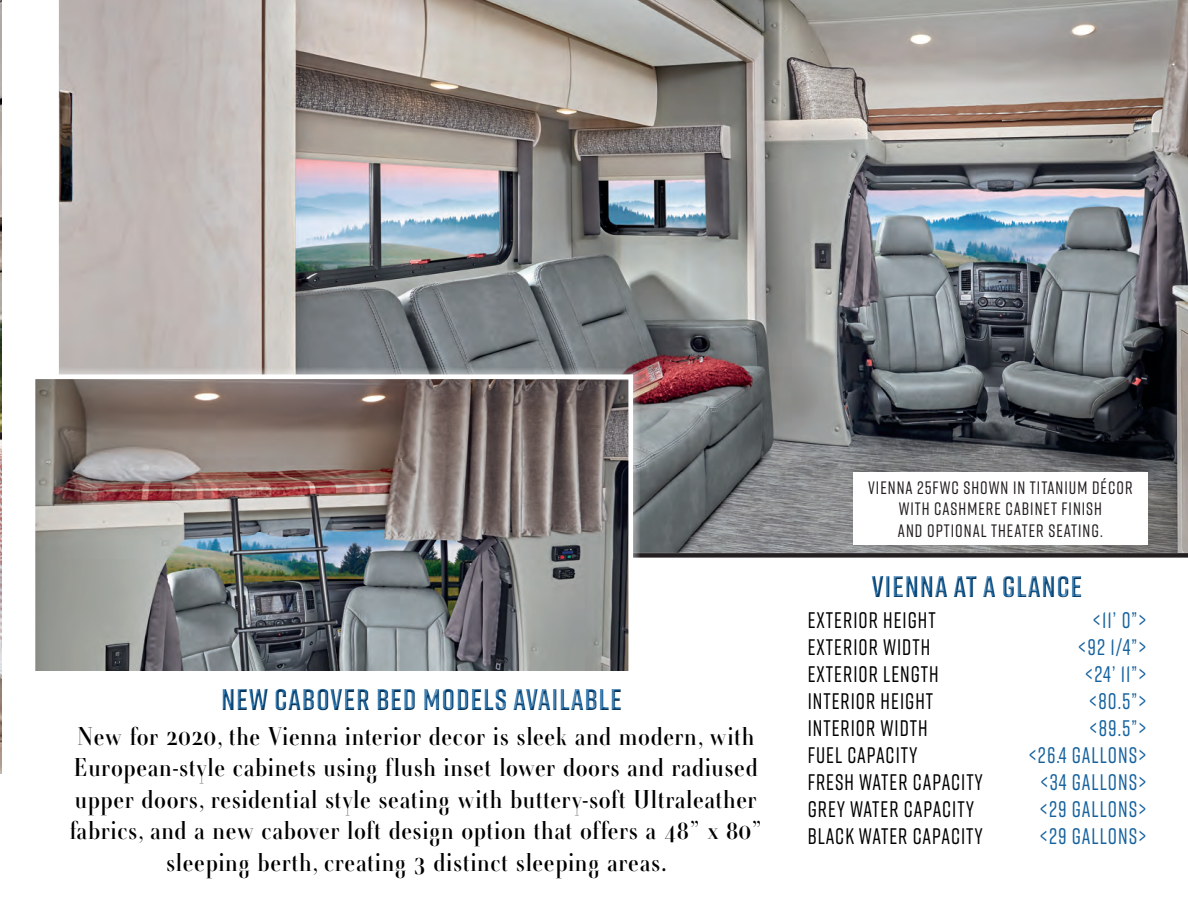
<style>
.page{position:relative;width:1188px;height:918px;background:#fff}
.page>*{position:absolute;margin:0;border:0;box-sizing:border-box;transform-origin:0 0}
.t1{font:700 30px "Rift";letter-spacing:.03em;color:#16629e}
.t2{font:25.5px/31.5px "Retiro Std Regular 24 pt";letter-spacing:.05em;color:#000;scale:.91 1}
.t3{font:500 22.5px "Rift";letter-spacing:.05em;color:#000;scale:.91 1}
.t4{font:500 22.5px "Rift";letter-spacing:.05em;color:#16629e;scale:.91 1}
.t5{font:500 18px/21.6px "Rift";letter-spacing:.06em;color:#231f20;text-align:center;scale:.93 1}
</style>
<div class="page">
<img style="left:0;top:0;width:2px;height:774px">
<div style="left:859px;top:569px;width:235px;height:41px;background:#231f20;opacity:.75"></div>
<img style="left:58px;top:0;width:1130px;height:553px">
<div style="left:853px;top:472px;width:295px;height:72px;background:#fff"></div>
<div style="left:592px;top:553px;width:596px;height:5px;background:#231f20"></div>
<div style="left:24px;top:367px;width:616px;height:342px;background:#fff;opacity:.75"></div>
<img style="left:37px;top:380px;width:590px;height:291px">
<div style="left:31px;top:374px;width:602px;height:328px;border:5px solid #fff"></div>
<div style="left:212px;top:678px;width:419px;height:36px;background:#fff"></div>
<div style="left:212px;top:682px;width:419px;height:39px;background:#231f20;opacity:.75"></div>
<p class="t1" style="left:221px;top:678px;width:402px">NEW CABOVER BED MODELS AVAILABLE</p>
<p class="t2" style="left:74px;top:722px;width:752px">New for 2020, the Vienna interior decor is sleek and modern, with<br>European-style cabinets using flush inset lower doors and radiused upper doors, residential style seating with buttery-soft Ultraleather</p>
<p class="t2" style="left:70px;top:816px;width:762px;text-align:center">fabrics, and a new cabover loft design option that offers a 48” x 80” sleeping berth, creating 3 distinct sleeping areas.</p>
<p class="t5" style="left:868px;top:476px;width:286px">VIENNA 25FWC SHOWN IN TITANIUM DÉCOR<br>WITH CASHMERE CABINET FINISH<br>AND OPTIONAL THEATER SEATING.</p>
<p class="t1" style="left:871px;top:565px;width:213px">VIENNA AT A GLANCE</p>
<p class="t3" style="left:808px;top:604px;width:142px">EXTERIOR HEIGHT</p>
<p class="t3" style="left:808px;top:631px;width:136px">EXTERIOR WIDTH</p>
<p class="t3" style="left:808px;top:658px;width:145px">EXTERIOR LENGTH</p>
<p class="t3" style="left:808px;top:685px;width:139px">INTERIOR HEIGHT</p>
<p class="t3" style="left:808px;top:712px;width:133px">INTERIOR WIDTH</p>
<p class="t3" style="left:808px;top:739px;width:122px">FUEL CAPACITY</p>
<p class="t3" style="left:808px;top:766px;width:194px">FRESH WATER CAPACITY</p>
<p class="t3" style="left:808px;top:793px;width:184px">GREY WATER CAPACITY</p>
<p class="t3" style="left:808px;top:820px;width:194px">BLACK WATER CAPACITY</p>
<p class="t4" style="left:1093px;top:604px;width:61px">&lt;11’ 0”&gt;</p>
<p class="t4" style="left:1078px;top:631px;width:77px">&lt;92 1/4”&gt;</p>
<p class="t4" style="left:1085px;top:658px;width:70px">&lt;24’ 11”&gt;</p>
<p class="t4" style="left:1089px;top:685px;width:65px">&lt;80.5”&gt;</p>
<p class="t4" style="left:1089px;top:712px;width:65px">&lt;89.5”&gt;</p>
<p class="t4" style="left:1028px;top:739px;width:132px">&lt;26.4 GALLONS&gt;</p>
<p class="t4" style="left:1040px;top:766px;width:119px">&lt;34 GALLONS&gt;</p>
<p class="t4" style="left:1039px;top:793px;width:119px">&lt;29 GALLONS&gt;</p>
<p class="t4" style="left:1039px;top:820px;width:119px">&lt;29 GALLONS&gt;</p>
</div>
